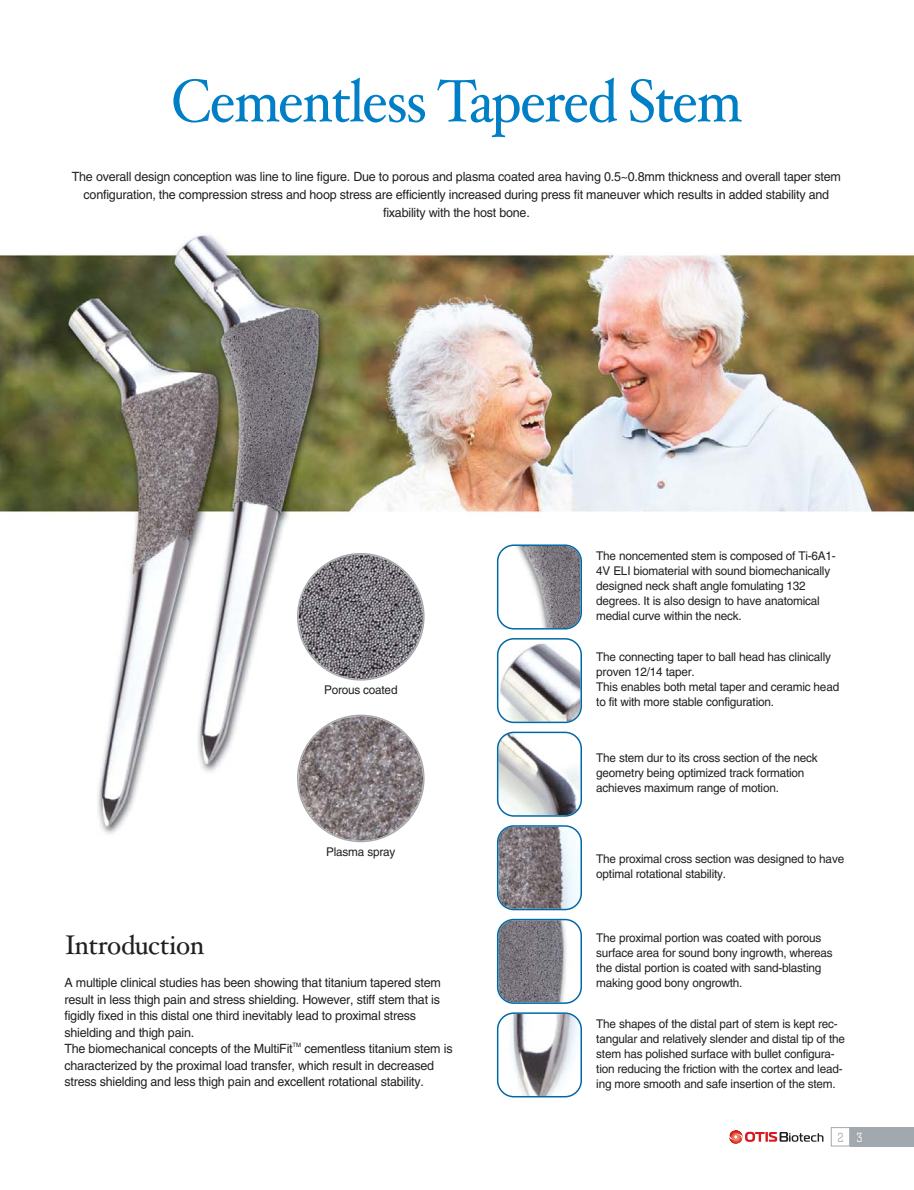
<style>
.page{position:relative;width:914px;height:1190px;background:#fff}
.page>*{position:absolute;margin:0;border:0;box-sizing:border-box;transform-origin:0 0}
.t1{font:60px "Hoefler Text";letter-spacing:-.03em;color:#007fc6;scale:.92 1}
.t2{font:27px "Hoefler Text";letter-spacing:-.02em;color:#231f20}
.t3{font:13.5px "Center City";color:#a2a9ae;scale:.9 1}
.t4{font:12.75px/16.5px "Helvetica";letter-spacing:-.015em;color:#231f20}
.t5{font:12px/15px "Helvetica";letter-spacing:-.015em;color:#231f20}
.t6{font:6px "Helvetica";color:#231f20}
.s1{color:#fff}
</style>
<div class="page">
<img style="left:0;top:235px;width:914px;height:912px">
<img style="left:498px;top:546px;width:82px;height:82px;border-radius:16px">
<div style="left:497px;top:544px;width:85px;height:85px;border:2px solid #0068a6;border-radius:16px"></div>
<img style="left:498px;top:639px;width:82px;height:82px;border-radius:16px">
<div style="left:497px;top:638px;width:85px;height:85px;border:2px solid #0068a6;border-radius:16px"></div>
<img style="left:498px;top:733px;width:82px;height:82px;border-radius:16px">
<div style="left:497px;top:731px;width:85px;height:85px;border:2px solid #0068a6;border-radius:16px"></div>
<img style="left:498px;top:826px;width:82px;height:82px;border-radius:16px">
<div style="left:497px;top:825px;width:85px;height:85px;border:2px solid #0068a6;border-radius:16px"></div>
<img style="left:498px;top:920px;width:82px;height:82px;border-radius:16px">
<div style="left:497px;top:918px;width:85px;height:85px;border:2px solid #0068a6;border-radius:16px"></div>
<img style="left:498px;top:1013px;width:82px;height:83px;border-radius:16px">
<div style="left:497px;top:1012px;width:85px;height:85px;border:2px solid #0068a6;border-radius:16px"></div>
<img style="left:298px;top:554px;width:125px;height:125px;border-radius:50%">
<img style="left:298px;top:716px;width:125px;height:124px">
<div style="left:850px;top:1127px;width:64px;height:19px;background:#a2a9ae"></div>
<div style="left:830px;top:1127px;width:20px;height:19px;border:1px solid #a2a9ae"></div>
<svg style="left:729px;top:1130px;width:94px;height:13px"></svg>
<h1 class="t1" style="left:171px;top:78px;width:622px">Cementless Tapered Stem</h1>
<p class="t4" style="left:72px;top:168px;width:770px;line-height:18px;text-align:center">The overall design conception was line to line figure. Due to porous and plasma coated area having 0.5~0.8mm thickness and overall taper stem configuration, the compression stress and hoop stress are efficiently increased during press fit maneuver which results in added stability and fixability with the host bone.</p>
<p class="t5" style="left:324px;top:683px;width:75px">Porous coated</p>
<p class="t5" style="left:326px;top:845px;width:71px">Plasma spray</p>
<h2 class="t2" style="left:64px;top:934px;width:141px">Introduction</h2>
<p class="t4" style="left:64px;top:975px;width:378px">A multiple clinical studies has been showing that titanium tapered stem result in less thigh pain and stress shielding. However, stiff stem that is figidly fixed in this distal one third inevitably lead to proximal stress shielding and thigh pain.<br>The biomechanical concepts of the MultiFit</p>
<p class="t6" style="left:292px;top:1042px;width:10px">TM</p>
<p class="t4" style="left:64px;top:1041px;width:389px;text-indent:240px">cementless titanium stem is characterized by the proximal load transfer, which result in decreased stress shielding and less thigh pain and excellent rotational stability.</p>
<p class="t5" style="left:596px;top:549px;width:241px">The noncemented stem is composed of Ti-6A1- 4V ELI biomaterial with sound biomechanically designed neck shaft angle fomulating 132 degrees. It is also design to have anatomical medial curve within the neck.</p>
<p class="t5" style="left:596px;top:650px;width:244px">The connecting taper to ball head has clinically proven 12/14 taper.<br>This enables both metal taper and ceramic head to fit with more stable configuration.</p>
<p class="t5" style="left:596px;top:751px;width:223px">The stem dur to its cross section of the neck geometry being optimized track formation achieves maximum range of motion.</p>
<p class="t5" style="left:596px;top:852px;width:249px">The proximal cross section was designed to have optimal rotational stability.</p>
<p class="t5" style="left:596px;top:931px;width:238px">The proximal portion was coated with porous surface area for sound bony ingrowth, whereas the distal portion is coated with sand-blasting making good bony ongrowth.</p>
<p class="t5" style="left:596px;top:1017px;width:250px">The shapes of the distal part of stem is kept rec&shy;tangular and relatively slender and distal tip of the stem has polished surface with bullet configura&shy;tion reducing the friction with the cortex and lead&shy;ing more smooth and safe insertion of the stem.</p>
<p class="t3" style="left:837px;top:1129px;width:30px">2 <span class="s1">3</span></p>
</div>
